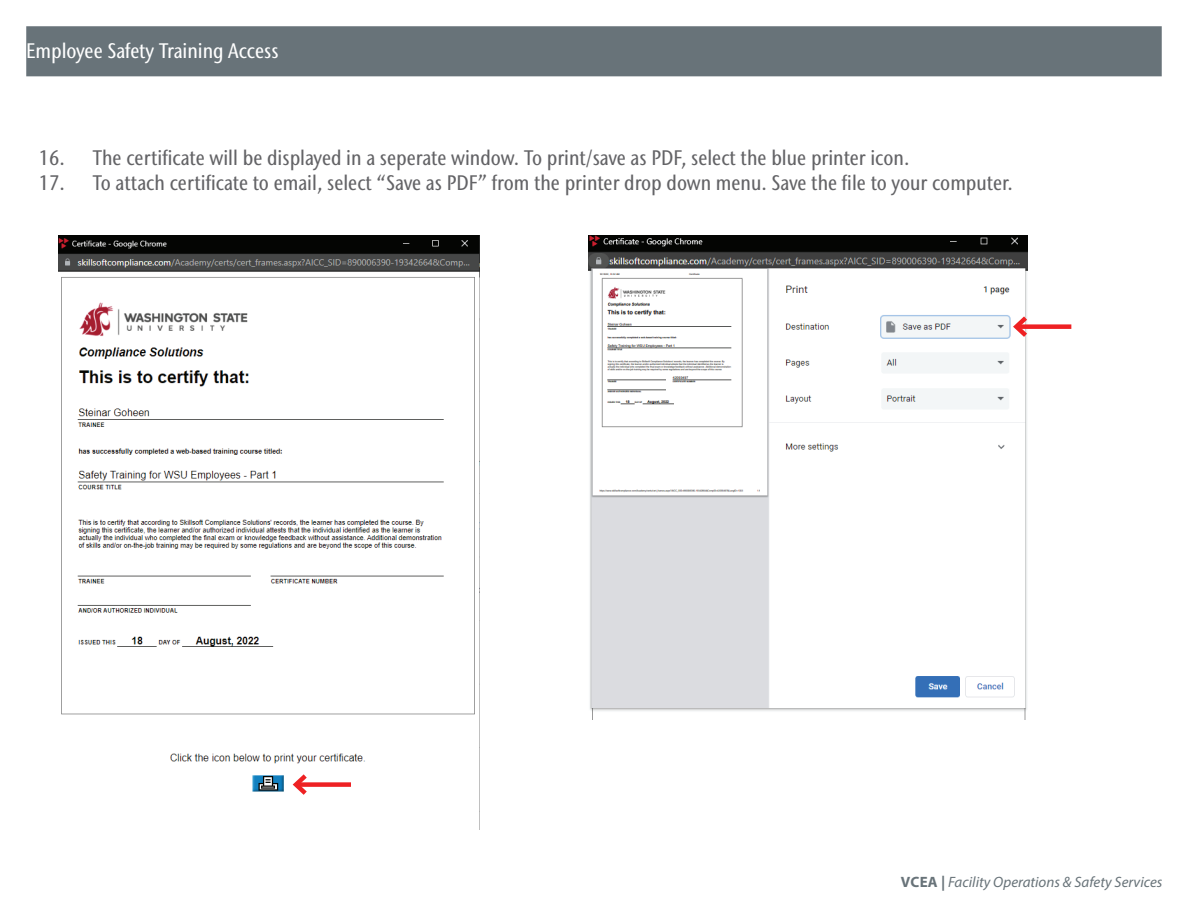
<style>
.page{position:relative;width:1188px;height:918px;background:#fff}
.page>*{position:absolute;margin:0;border:0;box-sizing:border-box;transform-origin:0 0}
.t1{font:500 condensed 21px "Stone Sans IIITC Std";color:#636366}
.t2{font:500 condensed 21px "Stone Sans IIITC Std";color:#fff}
.t3{font:italic 15px "Myriad Pro";color:#687379}
.s1{font-weight:700;font-style:normal}
</style>
<div class="page">
<div style="left:26px;top:26px;width:1136px;height:50px;background:#687379;border:2px solid #687379"></div>
<img style="left:58px;top:235px;width:422px;height:595px">
<div style="left:296px;top:782px;width:55px;height:5px;background:#ee2123"></div>
<svg style="left:289px;top:770px;width:23px;height:30px"></svg>
<img style="left:588px;top:235px;width:440px;height:485px">
<div style="left:1016px;top:324px;width:55px;height:5px;background:#ee2123"></div>
<svg style="left:1010px;top:312px;width:22px;height:30px"></svg>
<div style="left:264px;top:561px;width:58px;height:14px;background:#fff"></div>
<p class="t2" style="left:26px;top:38px;width:254px">Employee Safety Training Access</p>
<p class="t1" style="left:39px;top:144px;width:872px">16. The certificate will be displayed in a seperate window. To print/save as PDF, select the blue printer icon.</p>
<p class="t1" style="left:39px;top:169px;width:976px">17. To attach certificate to email, select “Save as PDF” from the printer drop down menu. Save the file to your computer.</p>
<p class="t3" style="left:901px;top:872px;width:263px"><span class="s1">VCEA |</span> Facility Operations &amp; Safety Services</p>
</div>
